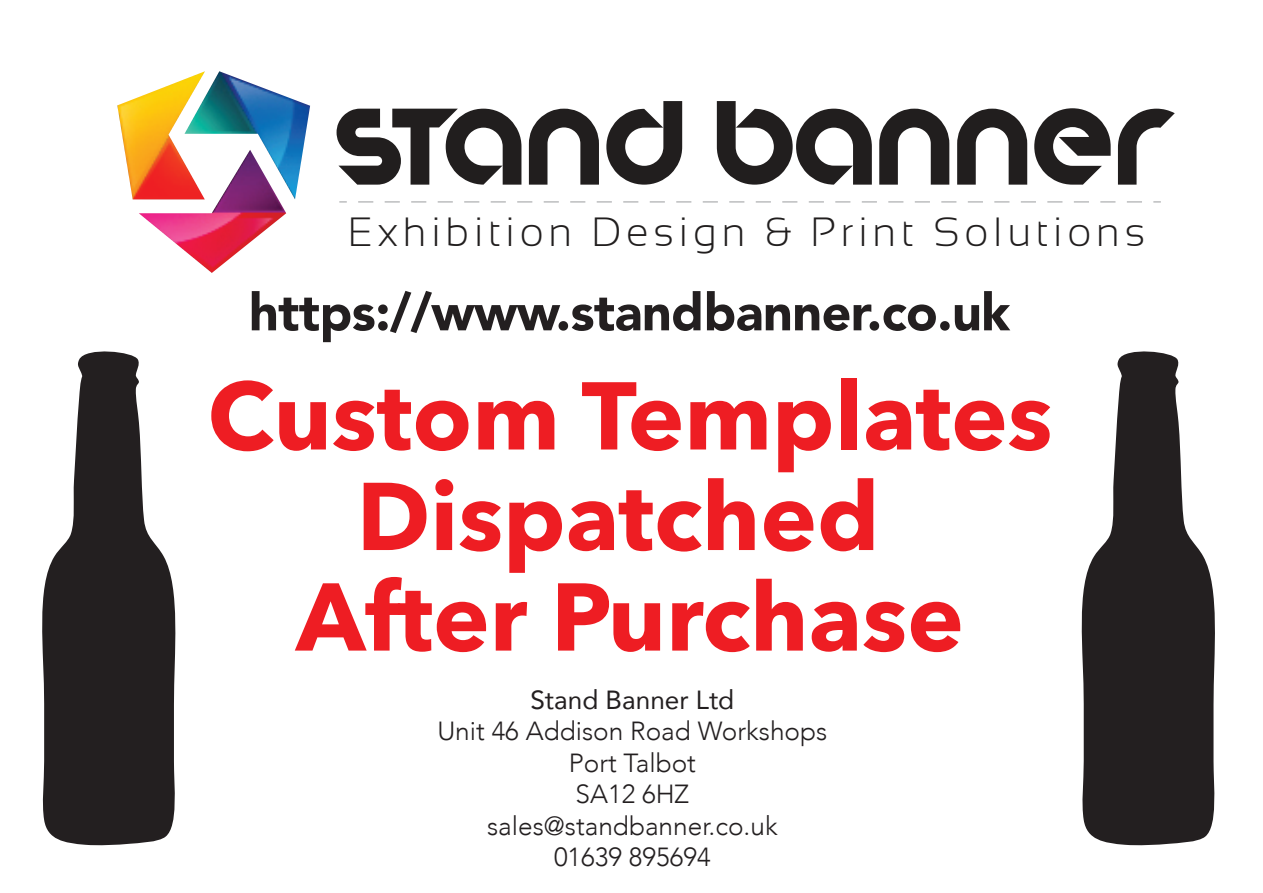
<style>
.page{position:relative;width:1263px;height:893px;background:#fff}
.page>*{position:absolute;margin:0;border:0;box-sizing:border-box;transform-origin:0 0}
.t1{font:700 95.1px/100.5px "Avenir Next";color:#ee1d23;text-align:center}
.t2{font:94.95px "Stereofunk";letter-spacing:.05em;color:#211e1e}
.t3{font:900 51.9px "Avenir";letter-spacing:-.01em;color:#231f20}
.t4{font:300 40.8px "Sansation";letter-spacing:.12em;color:#211e1e}
.t5{font:300 26.25px/31.5px "Avenir";color:#231f20;text-align:center}
.t6{font:26.25px "Avenir";color:#231f20}
</style>
<div class="page">
<svg style="left:339px;top:201px;width:8px;height:2px"></svg>
<svg style="left:358px;top:201px;width:803px;height:2px"></svg>
<img style="left:117px;top:71px;width:193px;height:202px">
<svg style="left:1081px;top:351px;width:134px;height:495px;fill:#231f20"></svg>
<svg style="left:42px;top:351px;width:134px;height:495px;fill:#231f20"></svg>
<h2 class="t2" style="left:335px;top:96px;width:832px">Stand Banner</h2>
<h3 class="t4" style="left:348px;top:209px;width:799px">Exhibition Design &amp; Print Solutions</h3>
<h3 class="t3" style="left:249px;top:268px;width:763px">https://www.standbanner.co.uk</h3>
<h1 class="t1" style="left:207px;top:364px;width:847px">Custom Templates<br>Dispatched<br>After Purchase</h1>
<p class="t6" style="left:530px;top:679px;width:205px">Stand Banner Ltd</p>
<p class="t5" style="left:437px;top:716px;width:391px">Unit 46 Addison Road Workshops<br>Port Talbot<br>SA12 6HZ sales@standbanner.co.uk<br>01639 895694</p>
</div>
